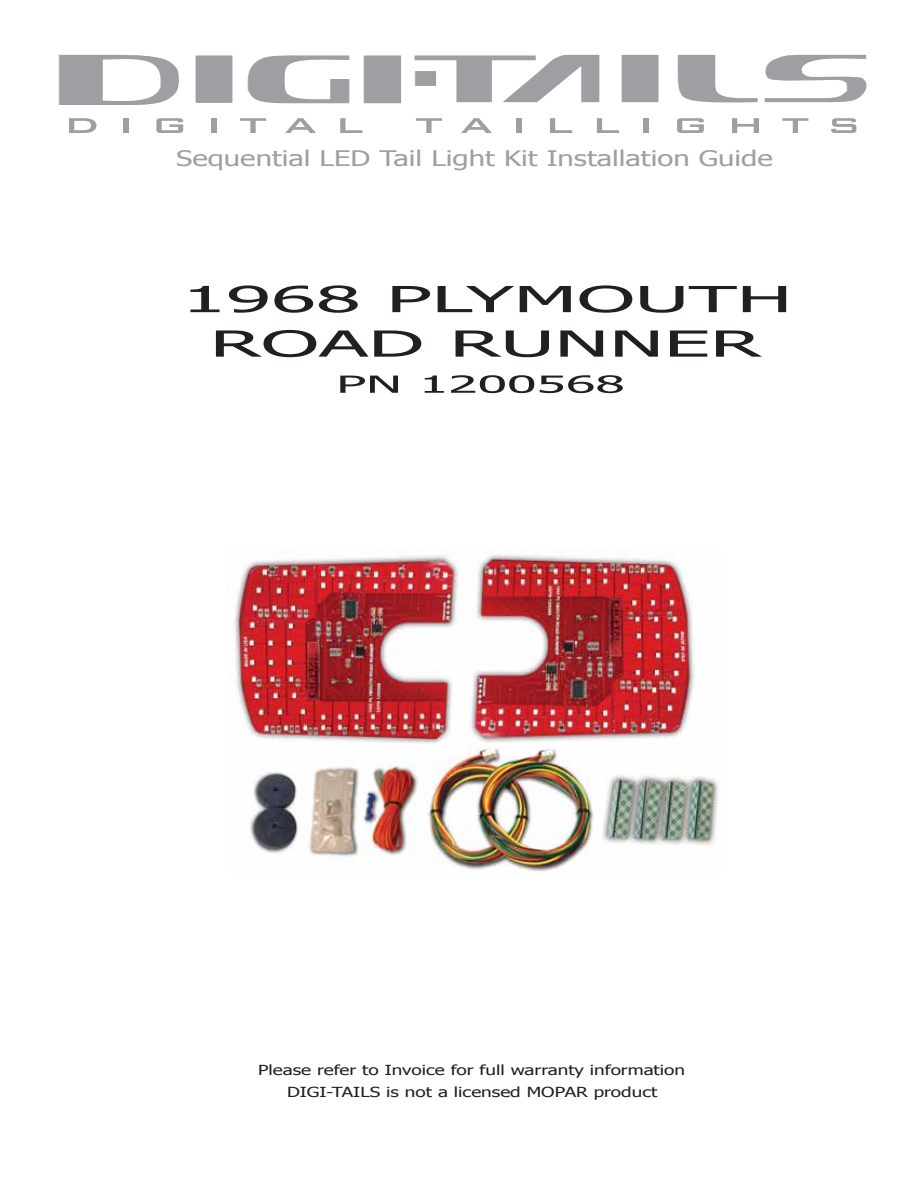
<style>
.page{position:relative;width:918px;height:1188px;background:#fff}
.page>*{position:absolute;margin:0;border:0;box-sizing:border-box;transform-origin:0 0}
.t1{font:36px "Tahoma";color:#231f20;scale:2.28 1}
.t2{font:23.7px "Tahoma";color:#231f20;scale:2.28 1}
.t3{font:21.45px "Tahoma";color:#9d9fa2;scale:1.37 1}
.t4{font:13.8px/22.5px "Tahoma";color:#231f20;text-align:center;scale:1.37 1}
</style>
<div class="page">
<img style="left:234px;top:549px;width:485px;height:325px">
<svg style="left:59px;top:54px;width:808px;height:51px"></svg>
<svg style="left:69px;top:118px;width:28px;height:15px"></svg>
<div style="left:123px;top:118px;width:5px;height:15px;background:#9d9fa2"></div>
<svg style="left:156px;top:118px;width:27px;height:15px"></svg>
<div style="left:211px;top:118px;width:6px;height:15px;background:#9d9fa2"></div>
<svg style="left:240px;top:118px;width:26px;height:15px"></svg>
<svg style="left:285px;top:118px;width:31px;height:15px"></svg>
<svg style="left:340px;top:118px;width:22px;height:15px"></svg>
<svg style="left:416px;top:118px;width:26px;height:15px"></svg>
<svg style="left:461px;top:118px;width:31px;height:15px"></svg>
<div style="left:516px;top:118px;width:5px;height:15px;background:#9d9fa2"></div>
<svg style="left:550px;top:118px;width:22px;height:15px"></svg>
<svg style="left:597px;top:118px;width:22px;height:15px"></svg>
<div style="left:644px;top:118px;width:5px;height:15px;background:#9d9fa2"></div>
<svg style="left:677px;top:118px;width:27px;height:15px"></svg>
<svg style="left:732px;top:118px;width:27px;height:15px"></svg>
<svg style="left:782px;top:118px;width:26px;height:15px"></svg>
<svg style="left:831px;top:118px;width:25px;height:15px"></svg>
<p class="t3" style="left:176px;top:144px;width:437px">Sequential LED Tail Light Kit Installation Guide</p>
<p class="t1" style="left:181px;top:275px;width:269px">1968 PLYMOUTH</p>
<p class="t1" style="left:210px;top:319px;width:243px">ROAD RUNNER</p>
<p class="t2" style="left:336px;top:368px;width:128px">PN 1200568</p>
<p class="t4" style="left:258px;top:1058px;width:313px">Please refer to Invoice for full warranty information<br>DIGI-TAILS is not a licensed MOPAR product</p>
</div>
